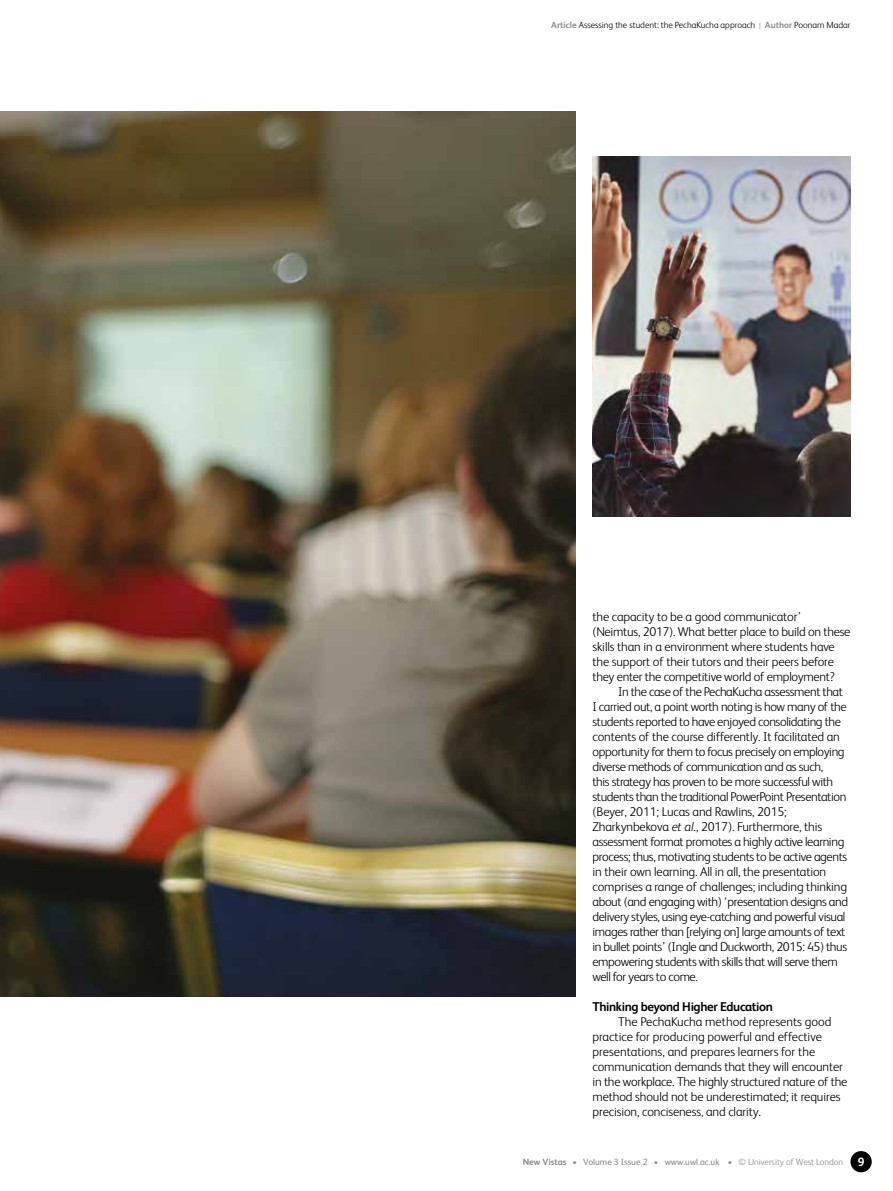
<style>
.page{position:relative;width:893px;height:1191px;background:#fff}
.page>*{position:absolute;margin:0;border:0;box-sizing:border-box;transform-origin:0 0}
.t1{font:300 12.75px/15px "FS Albert";letter-spacing:-.03em;color:#000}
.t2{font:300 12.75px/15px "FS Albert";letter-spacing:-.01em;color:#000}
.t3{font:700 12.75px "FS Albert";letter-spacing:-.03em;color:#000}
.t4{font:300 9px "FS Albert";color:#000}
.t5{font:300 9px "FS Albert";color:#878787}
.s1{font-weight:700;color:#878787}
.s2{color:#878787}
.s3{font-style:italic}
.s4{font-weight:700}
.s5{font-weight:400}
.s6{font-weight:700;font-size:12px;color:#fff}
</style>
<div class="page">
<div style="left:850px;top:1151px;width:22px;height:21px;background:#000;border-radius:50%"></div>
<img style="left:0;top:111px;width:575px;height:885px">
<img style="left:592px;top:156px;width:258px;height:360px">
<p class="t4" style="left:551px;top:19px;width:301px"><span class="s1">Article</span> Assessing the student: the PechaKucha approach <span class="s2">|</span> <span class="s1">Author</span> Poonam Madar</p>
<p class="t2" style="left:592px;top:609px;width:259px">the capacity to be a good communicator’ (Neimtus, 2017). What better place to build on these skills than in a environment where students have the support of their tutors and their peers before they enter the competitive world of employment?</p>
<p class="t1" style="left:592px;top:684px;width:257px;text-indent:26px">In the case of the PechaKucha assessment that I carried out, a point worth noting is how many of the students reported to have enjoyed consolidating the contents of the course differently. It facilitated an opportunity for them to focus precisely on employing diverse methods of communication and as such,<br>this strategy has proven to be more successful with students than the traditional PowerPoint Presentation (Beyer, 2011; Lucas and Rawlins, 2015; Zharkynbekova <span class="s3">et al</span>., 2017). Furthermore, this assessment format promotes a highly active learning process; thus, motivating students to be active agents in their own learning. All in all, the presentation comprises a range of challenges; including thinking about (and engaging with) ‘presentation designs and delivery styles, using eye-catching and powerful visual images rather than [relying on] large amounts of text in bullet points’ (Ingle and Duckworth, 2015: 45) thus empowering students with skills that will serve them well for years to come.</p>
<p class="t3" style="left:592px;top:998px;width:182px">Thinking beyond Higher Education</p>
<p class="t2" style="left:592px;top:1013px;width:256px;text-indent:26px">The PechaKucha method represents good practice for producing powerful and effective presentations, and prepares learners for the communication demands that they will encounter in the workplace. The highly structured nature of the method should not be underestimated; it requires precision, conciseness, and clarity.</p>
<p class="t5" style="left:523px;top:1156px;width:343px"><span class="s4">New Vistas</span> • <span class="s5">Volume 3 Issue 2</span> • <span class="s5">www.uwl.ac.uk</span> • © University of West London <span class="s6">9</span></p>
</div>
